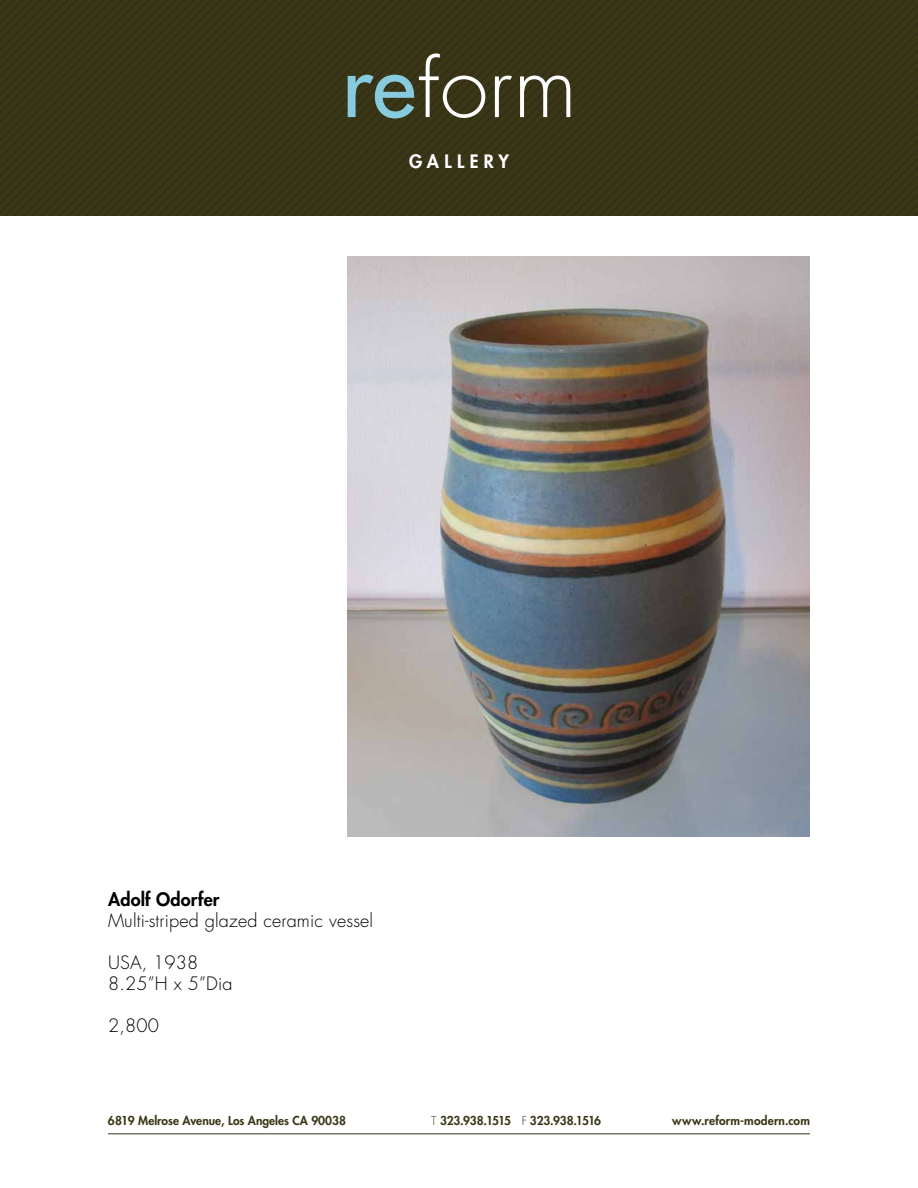
<style>
.page{position:relative;width:918px;height:1188px;background:#fff}
.page>*{position:absolute;margin:0;border:0;box-sizing:border-box;transform-origin:0 0}
.t1{font:300 18px/21px "Futura Std";letter-spacing:.01em;color:#000}
.t2{font:800 18px "Futura Std";letter-spacing:.01em;color:#000}
.t3{font:800 18px "Futura Std";letter-spacing:.3em;color:#fff}
.t4{font:800 12px "Futura Std";color:#3b3817}
.t5{font:800 12px "Futura Std";letter-spacing:-.02em;color:#3b3817}
.s1{font-weight:300}
</style>
<div class="page">
<img style="left:0;top:0;width:918px;height:216px">
<svg style="left:348px;top:53px;width:222px;height:66px"></svg>
<hr style="left:108px;top:1134px;width:702px;height:1px;background:#3b3817">
<img style="left:348px;top:256px;width:462px;height:581px">
<p class="t3" style="left:409px;top:150px;width:101px">GALLERY</p>
<p class="t2" style="left:108px;top:888px;width:113px">Adolf Odorfer</p>
<p class="t1" style="left:108px;top:910px;width:267px">Multi-striped glazed ceramic vessel</p>
<p class="t1" style="left:108px;top:952px;width:126px">USA, 1938<br>8.25”H x 5”Dia</p>
<p class="t1" style="left:108px;top:1015px;width:52px">2,800</p>
<p class="t4" style="left:108px;top:1113px;width:240px">6819 Melrose Avenue, Los Angeles CA 90038</p>
<p class="t5" style="left:431px;top:1113px;width:172px"><span class="s1">T</span> 323.938.1515 <span class="s1">F</span> 323.938.1516</p>
<p class="t4" style="left:672px;top:1113px;width:139px">www.reform-modern.com</p>
</div>
